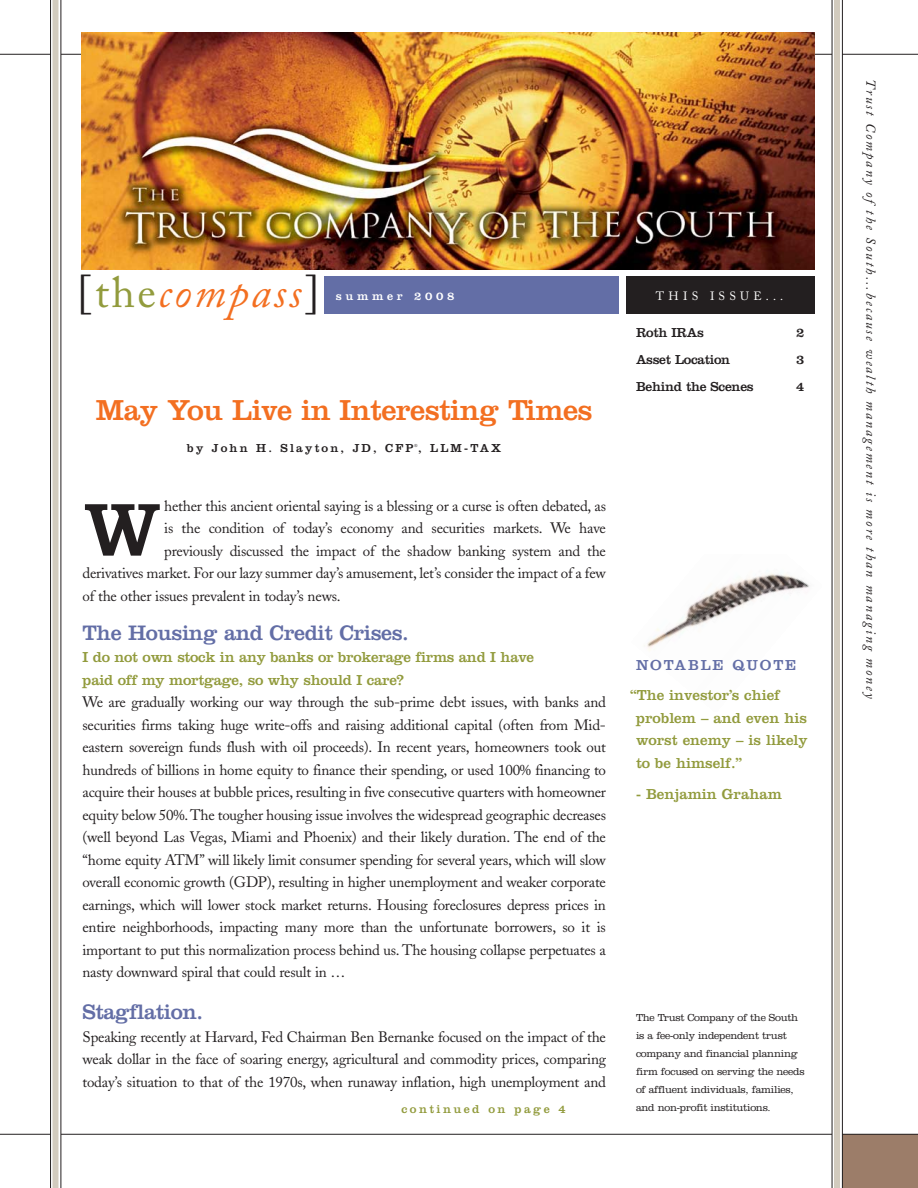
<style>
.page{position:relative;width:918px;height:1188px;background:#fff}
.page>*{position:absolute;margin:0;border:0;box-sizing:border-box;transform-origin:0 0}
.t1{font:77.55px "Clarendon";color:#231f20}
.t2{font:italic 43.5px "Adobe Caslon";letter-spacing:.06em;color:#f36f21}
.t3{font:30px "Clarendon";letter-spacing:-.02em;color:#f36f21}
.t4{font:21.75px "Clarendon";letter-spacing:-.02em;color:#636ea6}
.t5{font:15px/22.5px "Adobe Caslon";letter-spacing:-.015em;color:#231f20;text-align:justify}
.t6{font:15px/22.5px "Clarendon";color:#929b3d}
.t7{font:15px/22.5px "Clarendon";letter-spacing:-.02em;color:#929b3d}
.t8{font:15px "Clarendon";letter-spacing:.12em;color:#636ea6}
.t9{font:italic 13.5px "Adobe Caslon";letter-spacing:.15em;color:#231f20}
.t10{font:13.5px "Clarendon";letter-spacing:-.02em;color:#231f20}
.t11{font:12px "Clarendon";letter-spacing:.185em;color:#231f20}
.t12{font:12px "Clarendon";letter-spacing:.2em;color:#929b3d}
.t13{font:12px "Adobe Caslon";letter-spacing:.35em;color:#fff}
.t14{font:12px "Clarendon";letter-spacing:.305em;color:#fff}
.t15{font:300 10.5px/18px "Clarendon";letter-spacing:-.025em;color:#231f20}
.t16{font:300 4.5px "Clarendon";color:#231f20}
.s1{font-style:normal;color:#231f20}
.s2{font-style:normal;color:#929b3d}
</style>
<div class="page">
<img style="left:647px;top:573px;width:163px;height:77px">
<hr style="left:0;top:54px;width:918px;height:1px;background:#231f20">
<img style="left:81px;top:33px;width:734px;height:237px">
<div style="left:842px;top:1134px;width:76px;height:54px;background:#9c7d69"></div>
<hr style="left:0;top:1134px;width:918px;height:1px;background:#231f20">
<svg style="left:51px;top:51px;width:10px;height:9px"></svg>
<svg style="left:51px;top:1131px;width:10px;height:9px"></svg>
<div style="left:832px;top:1131px;width:10px;height:9px;background:#fff"></div>
<div style="left:832px;top:51px;width:10px;height:9px;background:#fff"></div>
<div style="left:834px;top:0;width:6px;height:1188px;background:#d2cbbe"></div>
<hr style="left:832px;top:0;width:1px;height:1188px;background:#231f20">
<hr style="left:842px;top:0;width:1px;height:1188px;background:#231f20">
<div style="left:52px;top:0;width:6px;height:1188px;background:#d2cbbe"></div>
<hr style="left:50px;top:0;width:1px;height:1188px;background:#231f20">
<hr style="left:61px;top:0;width:1px;height:1188px;background:#231f20">
<div style="left:324px;top:276px;width:295px;height:38px;background:#636ea6"></div>
<div style="left:626px;top:276px;width:189px;height:38px;background:#231f20"></div>
<h2 class="t2" style="left:77px;top:275px;width:244px"><span class="s1">[</span><span class="s2">the</span>compass<span class="s1">]</span></h2>
<p class="t14" style="left:336px;top:292px;width:120px">summer 2008</p>
<h3 class="t3" style="left:96px;top:400px;width:498px">May You Live in Interesting Times</h3>
<p class="t11" style="left:187px;top:444px;width:315px">by John H. Slayton, JD, CFP , LLM-TAX</p>
<p class="t16" style="left:414px;top:444px;width:5px">®</p>
<h1 class="t1" style="left:83px;top:503px;width:79px">W</h1>
<p class="t5" style="left:164px;top:496px;width:443px">hether this ancient oriental saying is a blessing or a curse is often debated, as</p>
<p class="t5" style="left:164px;top:519px;width:443px">is the condition of today’s economy and securities markets. We have</p>
<p class="t5" style="left:164px;top:541px;width:443px">previously discussed the impact of the shadow banking system and the</p>
<p class="t5" style="left:82px;top:564px;width:525px">derivatives market. For our lazy summer day’s amusement, let’s consider the impact of a few</p>
<p class="t5" style="left:82px;top:586px;width:260px">of the other issues prevalent in today’s news.</p>
<h3 class="t4" style="left:82px;top:625px;width:328px">The Housing and Credit Crises.</h3>
<p class="t7" style="left:82px;top:647px;width:453px">I do not own stock in any banks or brokerage firms and I have paid off my mortgage, so why should I care?</p>
<p class="t5" style="left:82px;top:693px;width:525px">We are gradually working our way through the sub-prime debt issues, with banks and securities firms taking huge write-offs and raising additional capital (often from Mid&shy;eastern sovereign funds flush with oil proceeds). In recent years, homeowners took out hundreds of billions in home equity to finance their spending, or used 100% financing to acquire their houses at bubble prices, resulting in five consecutive quarters with homeowner equity below 50%.The tougher housing issue involves the widespread geographic decreases (well beyond Las Vegas, Miami and Phoenix) and their likely duration. The end of the “home equity ATM” will likely limit consumer spending for several years, which will slow overall economic growth (GDP), resulting in higher unemployment and weaker corporate earnings, which will lower stock market returns. Housing foreclosures depress prices in entire neighborhoods, impacting many more than the unfortunate borrowers, so it is important to put this normalization process behind us. The housing collapse perpetuates a nasty downward spiral that could result in …</p>
<h3 class="t4" style="left:82px;top:1004px;width:122px">Stagflation.</h3>
<p class="t5" style="left:82px;top:1027px;width:525px">Speaking recently at Harvard, Fed Chairman Ben Bernanke focused on the impact of the weak dollar in the face of soaring energy, agricultural and commodity prices, comparing today’s situation to that of the 1970s, when runaway inflation, high unemployment and</p>
<p class="t12" style="left:402px;top:1105px;width:166px">continued on page 4</p>
<p class="t13" style="left:656px;top:291px;width:129px">THIS ISSUE...</p>
<p class="t10" style="left:636px;top:328px;width:69px">Roth IRAs</p>
<p class="t10" style="left:796px;top:328px;width:10px">2</p>
<p class="t10" style="left:636px;top:355px;width:96px">Asset Location</p>
<p class="t10" style="left:796px;top:355px;width:10px">3</p>
<p class="t10" style="left:636px;top:382px;width:119px">Behind the Scenes</p>
<p class="t10" style="left:796px;top:382px;width:10px">4</p>
<p class="t8" style="left:636px;top:660px;width:162px">NOTABLE QUOTE</p>
<p class="t6" style="left:636px;top:686px;width:173px;text-indent:-6px">“The investor’s chief problem – and even his worst enemy – is likely to be himself.”</p>
<p class="t6" style="left:636px;top:784px;width:147px">- Benjamin Graham</p>
<p class="t15" style="left:636px;top:1009px;width:170px">The Trust Company of the South is a fee-only independent trust company and financial planning firm focused on serving the needs of affluent individuals, families, and non-profit institutions.</p>
<p class="t9" style="left:877px;top:79px;width:621px;rotate:90deg">Trust Company of the South...because wealth management is more than managing money</p>
</div>
